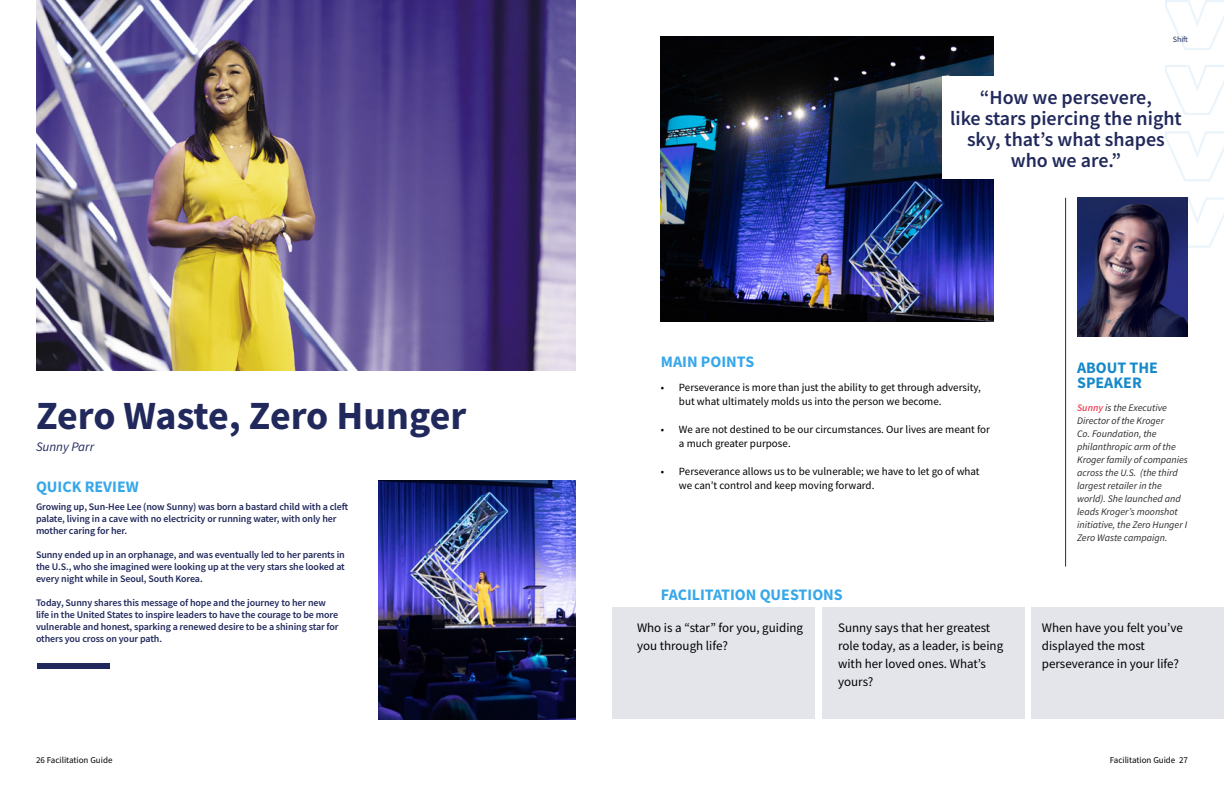
<style>
.page{position:relative;width:1224px;height:792px;background:#fff}
.page>*{position:absolute;margin:0;border:0;box-sizing:border-box;transform-origin:0 0}
.t1{font:700 40px "Source Sans Pro";letter-spacing:-.01em;color:#21295c}
.t2{font:600 20px/21px "Source Sans Pro";color:#21295c;text-align:center}
.t3{font:700 16px "Source Sans Pro";color:#36a7e9}
.t4{font:700 16px/15px "Source Sans Pro";color:#1689c9}
.t5{font:13px/18px "Source Sans Pro";color:#000}
.t6{font:italic 13px "Source Sans Pro";color:#21295c}
.t7{font:11px/14px "Source Sans Pro";color:#000}
.t8{font:600 10px/12px "Source Sans Pro";letter-spacing:-.01em;color:#21295c}
.t9{font:italic 10px/13px "Source Sans Pro";color:#2c2c2c}
.t10{font:9px "Source Sans Pro";color:#000}
.t11{font:8px "Source Sans Pro";color:#21295c}
.s1{font-weight:600;color:#ed4257}
</style>
<div class="page">
<div style="left:612px;top:608px;width:203px;height:111px;background:#e4e5eb"></div>
<div style="left:822px;top:608px;width:202px;height:111px;background:#e4e5eb"></div>
<div style="left:1031px;top:608px;width:193px;height:111px;background:#e4e5eb"></div>
<svg style="left:1164px;top:197px;width:60px;height:52px"></svg>
<svg style="left:1165px;top:131px;width:59px;height:50px"></svg>
<svg style="left:1165px;top:65px;width:59px;height:50px"></svg>
<svg style="left:1165px;top:0;width:59px;height:50px"></svg>
<hr style="left:1065px;top:198px;width:1px;height:369px;background:#21295c">
<div style="left:37px;top:663px;width:72px;height:6px;background:#21295c"></div>
<img style="left:379px;top:480px;width:197px;height:239px">
<img style="left:661px;top:36px;width:333px;height:285px">
<div style="left:942px;top:76px;width:210px;height:103px;background:#fff"></div>
<img style="left:1078px;top:198px;width:109px;height:139px">
<img style="left:37px;top:0;width:539px;height:370px">
<p class="t11" style="left:1173px;top:34px;width:17px">Shift</p>
<h1 class="t1" style="left:36px;top:389px;width:432px">Zero Waste, Zero Hunger</h1>
<h3 class="t6" style="left:36px;top:438px;width:60px">Sunny Parr</h3>
<h3 class="t3" style="left:36px;top:476px;width:104px">QUICK REVIEW</h3>
<p class="t8" style="left:36px;top:501px;width:314px">Growing up, Sun-Hee Lee (now Sunny) was born a bastard child with a cleft palate, living in a cave with no electricity or running water, with only her mother caring for her.</p>
<p class="t8" style="left:36px;top:549px;width:310px;text-align:justify">Sunny ended up in an orphanage, and was eventually led to her parents in the U.S., who she imagined were looking up at the very stars she looked at every night while in Seoul, South Korea.</p>
<p class="t8" style="left:36px;top:597px;width:304px">Today, Sunny shares this message of hope and the journey to her new life in the United States to inspire leaders to have the courage to be more vulnerable and honest, sparking a renewed desire to be a shining star for others you cross on your path.</p>
<h2 class="t2" style="left:950px;top:87px;width:233px">“How we persevere,<br>like stars piercing the night sky, that’s what shapes who we are.”</h2>
<h3 class="t3" style="left:661px;top:351px;width:95px">MAIN POINTS</h3>
<p class="t7" style="left:679px;top:381px;width:304px;text-indent:-18px">• Perseverance is more than just the ability to get through adversity, but what ultimately molds us into the person we become.</p>
<p class="t7" style="left:679px;top:423px;width:313px;text-indent:-18px">• We are not destined to be our circumstances. Our lives are meant for a much greater purpose.</p>
<p class="t7" style="left:679px;top:465px;width:302px;text-indent:-18px">• Perseverance allows us to be vulnerable; we have to let go of what we can’t control and keep moving forward.</p>
<h3 class="t4" style="left:1077px;top:360px;width:82px">ABOUT THE<br>SPEAKER</h3>
<p class="t9" style="left:1077px;top:401px;width:112px"><span class="s1">Sunny</span> is the Executive<br>Director of the Kroger<br>Co. Foundation, the philanthropic arm of the<br>Kroger family of companies across the U.S. (the third largest retailer in the world). She launched and leads Kroger’s moonshot initiative, the Zero Hunger I<br>Zero Waste campaign.</p>
<h3 class="t3" style="left:661px;top:584px;width:183px">FACILITATION QUESTIONS</h3>
<h3 class="t5" style="left:637px;top:618px;width:168px">Who is a “star” for you, guiding you through life?</h3>
<h3 class="t5" style="left:838px;top:618px;width:167px">Sunny says that her greatest role today, as a leader, is being with her loved ones. What’s yours?</h3>
<h3 class="t5" style="left:1042px;top:618px;width:143px">When have you felt you’ve displayed the most perseverance in your life?</h3>
<p class="t10" style="left:36px;top:754px;width:78px">26 Facilitation Guide</p>
<p class="t10" style="left:1110px;top:754px;width:80px">Facilitation Guide 27</p>
</div>
